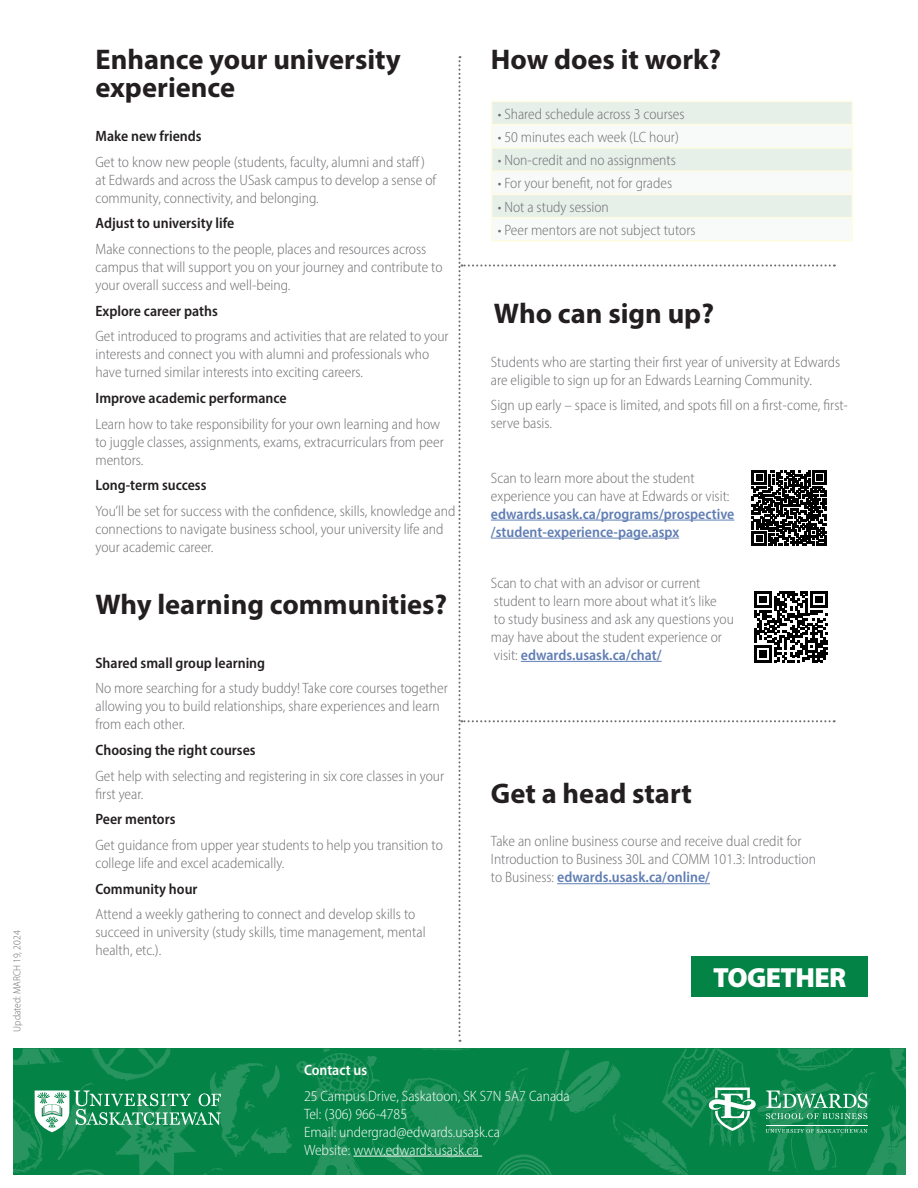
<style>
.page{position:relative;width:918px;height:1188px;background:#fff}
.page>*{position:absolute;margin:0;border:0;box-sizing:border-box;transform-origin:0 0}
.t1{font:700 28.5px/28.5px "Myriad Pro";color:#231f20}
.t2{font:900 27.75px "Myriad Pro";letter-spacing:-.025em;color:#fff}
.t3{font:300 semi-condensed 15px/18px "Myriad Pro";color:#6c6d70}
.t4{font:600 semi-condensed 15px "Myriad Pro";color:#231f20}
.t5{font:300 semi-condensed 15px/18px "Myriad Pro";color:#fff}
.t6{font:600 semi-condensed 15px "Myriad Pro";color:#fff}
.t7{font:300 semi-condensed 10.5px "Myriad Pro";color:#6c6d70}
.s1{font-weight:600;color:#607eb4}
</style>
<div class="page">
<img style="left:13px;top:1049px;width:513px;height:126px">
<img style="left:526px;top:1049px;width:380px;height:126px">
<div style="left:691px;top:957px;width:177px;height:40px;background:#038345"></div>
<svg style="left:709px;top:1088px;width:47px;height:43px"></svg>
<svg style="left:766px;top:1129px;width:102px;height:4px"></svg>
<svg style="left:766px;top:1091px;width:101px;height:28px;background:#4ba67a"></svg>
<hr style="left:766px;top:1125px;width:101px;height:1px;background:#fff">
<svg style="left:35px;top:1091px;width:186px;height:41px"></svg>
<hr style="left:353px;top:1156px;width:129px;height:1px;background:#fff">
<svg style="left:458px;top:56px;width:395px;height:986px"></svg>
<p class="t7" style="left:11px;top:1032px;width:102px;rotate:-90deg">Updated: MARCH 19, 2024</p>
<p class="t1" style="left:96px;top:44px;width:307px">Enhance your university experience</p>
<p class="t4" style="left:96px;top:127px;width:108px">Make new friends</p>
<p class="t3" style="left:96px;top:153px;width:342px">Get to know new people (students, faculty, alumni and staff) at Edwards and across the USask campus to develop a sense of community, connectivity, and belonging.</p>
<p class="t4" style="left:96px;top:214px;width:140px">Adjust to university life</p>
<p class="t3" style="left:96px;top:240px;width:349px">Make connections to the people, places and resources across campus that will support you on your journey and contribute to your overall success and well-being.</p>
<p class="t4" style="left:96px;top:301px;width:124px">Explore career paths</p>
<p class="t3" style="left:96px;top:327px;width:355px">Get introduced to programs and activities that are related to your interests and connect you with alumni and professionals who have turned similar interests into exciting careers.</p>
<p class="t4" style="left:96px;top:389px;width:193px">Improve academic performance</p>
<p class="t3" style="left:96px;top:415px;width:350px">Learn how to take responsibility for your own learning and how to juggle classes, assignments, exams, extracurriculars from peer mentors.</p>
<p class="t4" style="left:96px;top:476px;width:113px">Long-term success</p>
<p class="t3" style="left:96px;top:502px;width:362px">You’ll be set for success with the confidence, skills, knowledge and connections to navigate business school, your university life and your academic career.</p>
<p class="t1" style="left:96px;top:589px;width:353px">Why learning communities?</p>
<p class="t4" style="left:96px;top:653px;width:171px">Shared small group learning</p>
<p class="t3" style="left:96px;top:679px;width:354px">No more searching for a study buddy! Take core courses together allowing you to build relationships, share experiences and learn from each other.</p>
<p class="t4" style="left:96px;top:741px;width:162px">Choosing the right courses</p>
<p class="t3" style="left:96px;top:767px;width:350px">Get help with selecting and registering in six core classes in your first year.</p>
<p class="t4" style="left:96px;top:810px;width:81px">Peer mentors</p>
<p class="t3" style="left:96px;top:836px;width:349px">Get guidance from upper year students to help you transition to college life and excel academically.</p>
<p class="t4" style="left:96px;top:879px;width:104px">Community hour</p>
<p class="t3" style="left:96px;top:905px;width:332px">Attend a weekly gathering to connect and develop skills to succeed in university (study skills, time management, mental health, etc.).</p>
<p class="t1" style="left:491px;top:44px;width:232px">How does it work?</p>
<p class="t3" style="left:498px;top:105px;width:188px">• Shared schedule across 3 courses</p>
<p class="t3" style="left:498px;top:128px;width:183px">• 50 minutes each week (LC hour)</p>
<p class="t3" style="left:498px;top:151px;width:180px">• Non-credit and no assignments</p>
<p class="t3" style="left:498px;top:174px;width:176px">• For your benefit, not for grades</p>
<p class="t3" style="left:498px;top:198px;width:113px">• Not a study session</p>
<p class="t3" style="left:498px;top:221px;width:199px">• Peer mentors are not subject tutors</p>
<p class="t1" style="left:494px;top:298px;width:222px">Who can sign up?</p>
<p class="t3" style="left:491px;top:353px;width:351px">Students who are starting their first year of university at Edwards are eligible to sign up for an Edwards Learning Community.</p>
<p class="t3" style="left:491px;top:396px;width:359px">Sign up early – space is limited, and spots fill on a first-come, first&shy;serve basis.</p>
<p class="t3" style="left:491px;top:468px;width:245px">Scan to learn more about the student experience you can have at Edwards or visit: <span class="s1">edwards.usask.ca/programs/prospective /student-experience-page.aspx</span></p>
<p class="t3" style="left:491px;top:574px;width:244px">Scan to chat with an advisor or current student to learn more about what it’s like<br>to study business and ask any questions you may have about the student experience or visit: <span class="s1">edwards.usask.ca/chat/</span></p>
<p class="t1" style="left:491px;top:778px;width:202px">Get a head start</p>
<p class="t3" style="left:491px;top:832px;width:327px">Take an online business course and receive dual credit for<br>Introduction to Business 30L and COMM 101.3: Introduction to Business: <span class="s1">edwards.usask.ca/online/</span></p>
<p class="t2" style="left:713px;top:959px;width:135px">TOGETHER</p>
<p class="t6" style="left:304px;top:1060px;width:65px">Contact us</p>
<p class="t5" style="left:304px;top:1086px;width:267px">25 Campus Drive, Saskatoon, SK S7N 5A7 Canada</p>
<p class="t5" style="left:304px;top:1104px;width:198px">Tel: (306) 966-4785<br>Email: undergrad@edwards.usask.ca<br>Website: www.edwards.usask.ca</p>
</div>
